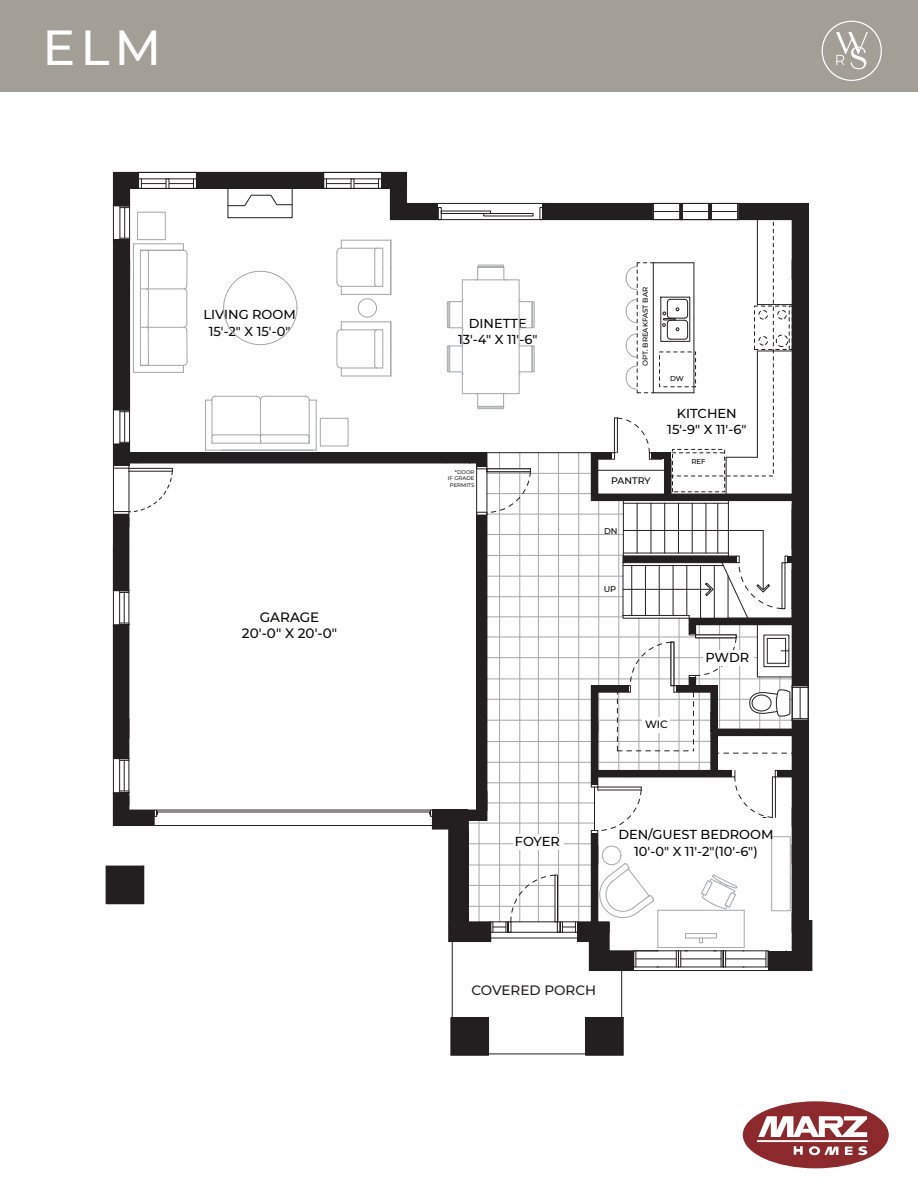
<style>
.page{position:relative;width:918px;height:1188px;background:#fff}
.page>*{position:absolute;margin:0;border:0;box-sizing:border-box;transform-origin:0 0}
.t1{font:500 49.05px "Montserrat";color:#fff}
.t2{font:500 13.5px/16.4px "Montserrat";color:#050504;text-align:center}
.t3{font:500 13.5px "Montserrat";color:#211e1e}
.t4{font:500 12.9px/16.4px "Montserrat";color:#050504;text-align:center}
.t5{font:500 10.65px "Montserrat";color:#050504}
.t6{font:500 9.45px "Montserrat";color:#050504}
.t7{font:500 8.25px "Montserrat";color:#050504}
.t8{font:500 7.05px "Montserrat";color:#050504}
.t9{font:500 5.4px/6.4px "Montserrat";color:#211e1e;text-align:right}
</style>
<div class="page">
<div style="left:0;top:0;width:918px;height:92px;background:#a39f97"></div>
<div style="left:743px;top:1101px;width:146px;height:67px;background:#8c292d;border-radius:50%"></div>
<svg style="left:758px;top:1116px;width:109px;height:21px"></svg>
<svg style="left:794px;top:1146px;width:9px;height:9px"></svg>
<svg style="left:809px;top:1146px;width:29px;height:9px"></svg>
<svg style="left:845px;top:1147px;width:7px;height:8px"></svg>
<svg style="left:858px;top:1146px;width:9px;height:9px"></svg>
<div style="left:758px;top:1141px;width:109px;height:1px;border:1px solid #fff"></div>
<svg style="left:822px;top:21px;width:60px;height:60px"></svg>
<hr style="left:326px;top:183px;width:53px;height:1px;background:#231f20">
<hr style="left:141px;top:183px;width:52px;height:1px;background:#231f20">
<hr style="left:129px;top:546px;width:1px;height:45px;background:#231f20">
<hr style="left:129px;top:625px;width:1px;height:134px;background:#231f20">
<hr style="left:129px;top:512px;width:1px;height:34px;background:#231f20">
<hr style="left:138px;top:463px;width:339px;height:1px;background:#231f20">
<hr style="left:130px;top:452px;width:347px;height:1px;background:#231f20">
<hr style="left:324px;top:172px;width:58px;height:1px;background:#231f20">
<hr style="left:139px;top:172px;width:57px;height:1px;background:#231f20">
<hr style="left:139px;top:188px;width:57px;height:1px;background:#231f20">
<hr style="left:452px;top:942px;width:1px;height:76px;background:#231f20">
<hr style="left:489px;top:1054px;width:97px;height:1px;background:#231f20">
<hr style="left:621px;top:970px;width:1px;height:47px;background:#231f20">
<div style="left:450px;top:1017px;width:39px;height:39px;border:1px solid #231f20"></div>
<div style="left:585px;top:1017px;width:39px;height:39px;border:1px solid #231f20"></div>
<svg style="left:129px;top:719px;width:1px;height:19px"></svg>
<div style="left:113px;top:625px;width:16px;height:134px;background:#231f20"></div>
<div style="left:113px;top:514px;width:16px;height:77px;background:#231f20"></div>
<div style="left:126px;top:453px;width:360px;height:10px;background:#231f20"></div>
<hr style="left:154px;top:825px;width:278px;height:1px;background:#231f20">
<div style="left:119px;top:590px;width:10px;height:35px;border:1px solid #231f20"></div>
<svg style="left:114px;top:623px;width:15px;height:2px"></svg>
<svg style="left:114px;top:590px;width:15px;height:3px"></svg>
<hr style="left:124px;top:592px;width:1px;height:31px;background:#231f20">
<hr style="left:113px;top:591px;width:1px;height:34px;background:#231f20">
<div style="left:119px;top:758px;width:10px;height:35px;border:1px solid #231f20"></div>
<svg style="left:113px;top:791px;width:45px;height:35px"></svg>
<svg style="left:114px;top:758px;width:15px;height:3px"></svg>
<hr style="left:124px;top:760px;width:1px;height:31px;background:#231f20">
<hr style="left:113px;top:759px;width:1px;height:34px;background:#231f20">
<div style="left:120px;top:410px;width:10px;height:34px;border:1px solid #231f20"></div>
<svg style="left:113px;top:442px;width:60px;height:85px"></svg>
<svg style="left:120px;top:410px;width:10px;height:2px"></svg>
<hr style="left:124px;top:412px;width:1px;height:30px;background:#231f20">
<hr style="left:113px;top:410px;width:1px;height:34px;background:#231f20">
<div style="left:120px;top:205px;width:10px;height:35px;border:1px solid #231f20"></div>
<svg style="left:114px;top:178px;width:28px;height:30px"></svg>
<hr style="left:124px;top:208px;width:1px;height:30px;background:#231f20">
<hr style="left:113px;top:206px;width:1px;height:34px;background:#231f20">
<div style="left:113px;top:240px;width:17px;height:170px;background:#231f20"></div>
<div style="left:113px;top:172px;width:17px;height:34px;background:#231f20"></div>
<div style="left:123px;top:172px;width:16px;height:16px;background:#231f20"></div>
<svg style="left:166px;top:178px;width:3px;height:10px"></svg>
<hr style="left:324px;top:188px;width:58px;height:1px;background:#231f20">
<div style="left:228px;top:188px;width:65px;height:30px;border:1px solid #231f20"></div>
<svg style="left:193px;top:172px;width:134px;height:34px"></svg>
<div style="left:586px;top:1018px;width:37px;height:37px;background:#231f20"></div>
<div style="left:451px;top:1018px;width:38px;height:37px;background:#231f20"></div>
<div style="left:106px;top:866px;width:38px;height:38px;background:#231f20"></div>
<hr style="left:113px;top:471px;width:1px;height:41px;background:#231f20">
<hr style="left:129px;top:471px;width:1px;height:41px;background:#231f20">
<svg style="left:256px;top:395px;width:9px;height:5px"></svg>
<hr style="left:262px;top:434px;width:45px;height:1px;background:#a4a6a9">
<hr style="left:205px;top:450px;width:111px;height:1px;background:#a4a6a9">
<hr style="left:212px;top:443px;width:97px;height:1px;background:#a4a6a9">
<hr style="left:316px;top:400px;width:1px;height:50px;background:#a4a6a9">
<hr style="left:264px;top:396px;width:41px;height:1px;background:#a4a6a9">
<hr style="left:215px;top:396px;width:42px;height:1px;background:#a4a6a9">
<hr style="left:214px;top:434px;width:44px;height:1px;background:#a4a6a9">
<hr style="left:309px;top:404px;width:1px;height:38px;background:#a4a6a9">
<svg style="left:258px;top:434px;width:5px;height:9px"></svg>
<hr style="left:260px;top:400px;width:1px;height:41px;background:#a4a6a9">
<svg style="left:305px;top:395px;width:11px;height:9px"></svg>
<svg style="left:205px;top:395px;width:14px;height:56px"></svg>
<svg style="left:306px;top:434px;width:4px;height:9px"></svg>
<div style="left:223px;top:271px;width:74px;height:74px;border:1px solid #a4a6a9;border-radius:50%"></div>
<div style="left:320px;top:418px;width:28px;height:28px;border:1px solid #a4a6a9"></div>
<hr style="left:148px;top:290px;width:1px;height:36px;background:#a4a6a9">
<hr style="left:133px;top:244px;width:1px;height:128px;background:#a4a6a9">
<hr style="left:140px;top:268px;width:1px;height:97px;background:#a4a6a9">
<hr style="left:133px;top:372px;width:50px;height:1px;background:#a4a6a9">
<hr style="left:186px;top:292px;width:1px;height:32px;background:#a4a6a9">
<hr style="left:186px;top:254px;width:1px;height:32px;background:#a4a6a9">
<hr style="left:148px;top:252px;width:1px;height:35px;background:#a4a6a9">
<hr style="left:141px;top:365px;width:38px;height:1px;background:#a4a6a9">
<svg style="left:179px;top:361px;width:9px;height:11px"></svg>
<svg style="left:141px;top:287px;width:8px;height:3px"></svg>
<svg style="left:183px;top:285px;width:5px;height:7px"></svg>
<svg style="left:141px;top:325px;width:8px;height:4px"></svg>
<svg style="left:183px;top:324px;width:5px;height:7px"></svg>
<svg style="left:120px;top:238px;width:68px;height:41px"></svg>
<hr style="left:186px;top:330px;width:1px;height:32px;background:#a4a6a9">
<hr style="left:147px;top:289px;width:37px;height:1px;background:#a4a6a9">
<hr style="left:148px;top:329px;width:1px;height:35px;background:#a4a6a9">
<hr style="left:147px;top:327px;width:37px;height:1px;background:#a4a6a9">
<div style="left:137px;top:212px;width:29px;height:28px;border:1px solid #a4a6a9"></div>
<svg style="left:336px;top:172px;width:477px;height:799px"></svg>
<hr style="left:800px;top:572px;width:1px;height:35px;background:#231f20">
<div style="left:792px;top:550px;width:16px;height:20px;background:#231f20"></div>
<h1 class="t1" style="left:43px;top:14px;width:120px">ELM</h1>
<p class="t4" style="left:203px;top:306px;width:94px">LIVING ROOM<br>15′-2″ X 15′-0″</p>
<p class="t2" style="left:242px;top:608px;width:97px">GARAGE<br>20′-0″ X 20′-0″</p>
<p class="t4" style="left:458px;top:315px;width:81px">DINETTE<br>13′-4″ X 11′-6″</p>
<p class="t9" style="left:448px;top:469px;width:28px">*DOOR<br>IF GRADE<br>PERMITS</p>
<p class="t4" style="left:515px;top:833px;width:47px">FOYER</p>
<p class="t8" style="left:640px;top:366px;width:81px;rotate:-90deg">OPT. BREAKFAST BAR</p>
<p class="t6" style="left:611px;top:474px;width:41px">PANTRY</p>
<p class="t8" style="left:670px;top:374px;width:15px">DW</p>
<p class="t4" style="left:667px;top:405px;width:81px">KITCHEN<br>15′-9″ X 11′-6″</p>
<p class="t8" style="left:691px;top:456px;width:16px">REF</p>
<p class="t7" style="left:604px;top:525px;width:15px">DN</p>
<p class="t7" style="left:604px;top:583px;width:14px">UP</p>
<p class="t4" style="left:705px;top:649px;width:45px">PWDR</p>
<p class="t5" style="left:645px;top:717px;width:24px">WIC</p>
<p class="t4" style="left:618px;top:826px;width:157px">DEN/GUEST BEDROOM<br>10′-0″ X 11′-2″(10′-6″)</p>
<p class="t3" style="left:471px;top:981px;width:126px">COVERED PORCH</p>
</div>
